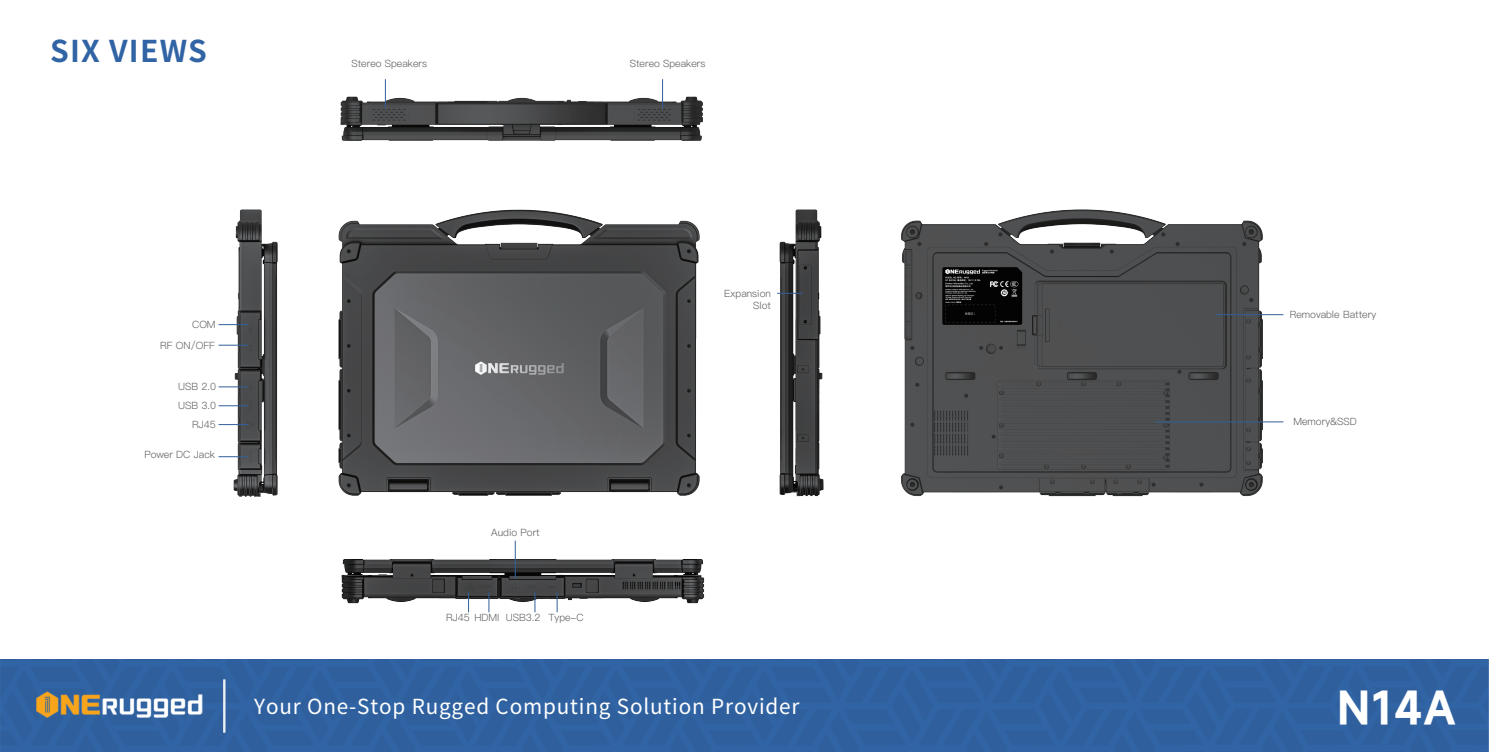
<style>
.page{position:relative;width:1489px;height:752px;background:#fff}
.page>*{position:absolute;margin:0;border:0;box-sizing:border-box;transform-origin:0 0}
.t1{font:600 43px "Mi Sans";color:#fff}
.t2{font:700 30px "Source Han Sans CN";letter-spacing:.04em;color:#3064a4}
.t3{font:20.75px "Source Han Sans CN";letter-spacing:.04em;color:#fff}
.t4{font:10px/18.8px "Ping Fang SC Regular";color:#595a5c;text-align:right}
</style>
<div class="page">
<img style="left:218px;top:79px;width:1066px;height:534px">
<div style="left:0;top:659px;width:1488px;height:92px;background:#2f609d"></div>
<img style="left:102px;top:694px;width:100px;height:23px">
<img style="left:36px;top:691px;width:64px;height:26px">
<img style="left:224px;top:679px;width:2px;height:52px">
<svg style="left:556px;top:592px;width:1px;height:20px"></svg>
<svg style="left:534px;top:592px;width:1px;height:20px"></svg>
<svg style="left:488px;top:592px;width:1px;height:20px"></svg>
<svg style="left:468px;top:592px;width:1px;height:20px"></svg>
<hr style="left:515px;top:540px;width:1px;height:38px;background:#32609a">
<hr style="left:218px;top:324px;width:30px;height:1px;background:#32609a">
<hr style="left:218px;top:344px;width:30px;height:1px;background:#32609a">
<hr style="left:218px;top:386px;width:30px;height:1px;background:#32609a">
<hr style="left:218px;top:405px;width:30px;height:1px;background:#32609a">
<hr style="left:218px;top:424px;width:30px;height:1px;background:#32609a">
<hr style="left:218px;top:456px;width:30px;height:1px;background:#32609a">
<svg style="left:777px;top:293px;width:25px;height:1px"></svg>
<hr style="left:1215px;top:314px;width:68px;height:1px;background:#32609a">
<hr style="left:1154px;top:421px;width:129px;height:1px;background:#32609a">
<hr style="left:385px;top:79px;width:1px;height:30px;background:#32609a">
<hr style="left:662px;top:79px;width:1px;height:30px;background:#32609a">
<h2 class="t2" style="left:50px;top:34px;width:158px">SIX VIEWS</h2>
<p class="t4" style="left:351px;top:54px;width:77px">Stereo Speakers</p>
<p class="t4" style="left:630px;top:54px;width:77px">Stereo Speakers</p>
<p class="t4" style="left:192px;top:315px;width:25px">COM</p>
<p class="t4" style="left:160px;top:335px;width:56px">RF ON/OFF</p>
<p class="t4" style="left:178px;top:377px;width:39px">USB 2.0<br>USB 3.0<br>RJ45</p>
<p class="t4" style="left:144px;top:445px;width:72px">Power DC Jack</p>
<p class="t4" style="left:491px;top:522px;width:50px">Audio Port</p>
<p class="t4" style="left:446px;top:607px;width:25px">RJ45</p>
<p class="t4" style="left:548px;top:607px;width:37px">Type-C</p>
<p class="t4" style="left:474px;top:607px;width:68px">HDMI USB3.2</p>
<p class="t4" style="left:724px;top:287px;width:48px;line-height:12px">Expansion<br>Slot</p>
<p class="t4" style="left:1289px;top:304px;width:88px">Removable Battery</p>
<p class="t4" style="left:1293px;top:412px;width:65px">Memory&amp;SSD</p>
<h3 class="t3" style="left:254px;top:694px;width:547px">Your One-Stop Rugged Computing Solution Provider</h3>
<h1 class="t1" style="left:1336px;top:678px;width:120px">N14A</h1>
</div>
